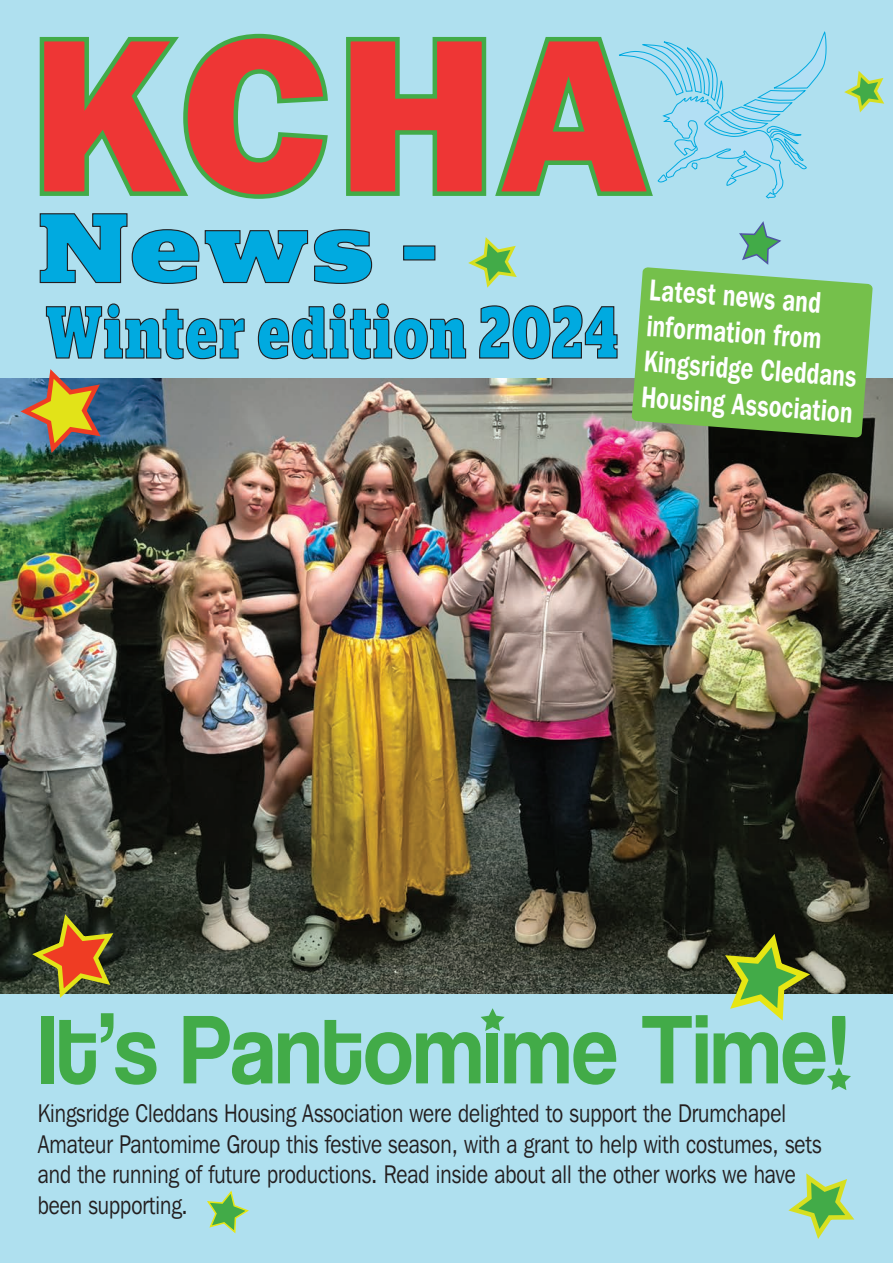
<style>
.page{position:relative;width:893px;height:1263px;background:#fff}
.page>*{position:absolute;margin:0;border:0;box-sizing:border-box;transform-origin:0 0}
.t1{font:800 222.6px "Franklin Gothic IT Cby BT";color:#ee3635;scale:1.04 1}
.t2{font:700 98.1px "Stag";color:#00aae0;scale:1.24 1}
.t3{font:700 73.2px "Stag";letter-spacing:.045em;color:#00aae0;scale:.75 1}
.t4{font:600 29.85px/35.8px "Franklin Gothic IT Cby BT";color:#fff;scale:.73 1}
.t5{font:25.5px/30.6px "Franklin Gothic IT Cby BT";color:#231f20;scale:.83 1}
</style>
<div class="page">
<div style="left:0;top:993px;width:893px;height:270px;background:#afe0ef"></div>
<div style="left:0;top:0;width:893px;height:379px;background:#afe0ef"></div>
<svg style="left:39px;top:33px;width:289px;height:166px"></svg>
<svg style="left:346px;top:32px;width:481px;height:167px"></svg>
<svg style="left:45px;top:303px;width:200px;height:57px"></svg>
<svg style="left:257px;top:303px;width:210px;height:57px"></svg>
<svg style="left:479px;top:305px;width:139px;height:55px"></svg>
<div style="left:41px;top:1016px;width:13px;height:67px;background:#42ab48"></div>
<svg style="left:59px;top:1013px;width:97px;height:72px"></svg>
<svg style="left:184px;top:1016px;width:88px;height:69px"></svg>
<svg style="left:278px;top:1032px;width:41px;height:51px"></svg>
<svg style="left:642px;top:1015px;width:66px;height:68px"></svg>
<svg style="left:39px;top:213px;width:334px;height:71px"></svg>
<img style="left:0;top:378px;width:893px;height:616px">
<svg style="left:15px;top:369px;width:90px;height:89px;background:#868a6e"></svg>
<svg style="left:27px;top:913px;width:91px;height:85px;background:#75562d"></svg>
<svg style="left:632px;top:221px;width:241px;height:217px"></svg>
<svg style="left:207px;top:1190px;width:42px;height:44px"></svg>
<svg style="left:788px;top:1173px;width:67px;height:66px"></svg>
<svg style="left:325px;top:1008px;width:291px;height:77px"></svg>
<svg style="left:714px;top:932px;width:137px;height:158px"></svg>
<svg style="left:468px;top:237px;width:49px;height:51px"></svg>
<svg style="left:844px;top:71px;width:41px;height:42px"></svg>
<h1 class="t1" style="left:29px;top:-27px;width:596px">KCHA</h1>
<h2 class="t2" style="left:39px;top:191px;width:322px">News -</h2>
<h3 class="t3" style="left:46px;top:290px;width:764px">Winter edition 2024</h3>
<p class="t4" style="left:650px;top:271px;width:294px;rotate:4deg">Latest news and information from<br>Kingsridge Cleddans<br>Housing Association</p>
<p class="t5" style="left:38px;top:1097px;width:946px">Kingsridge Cleddans Housing Association were delighted to support the Drumchapel Amateur Pantomime Group this festive season, with a grant to help with costumes, sets and the running of future productions. Read inside about all the other works we have been supporting.</p>
</div>
